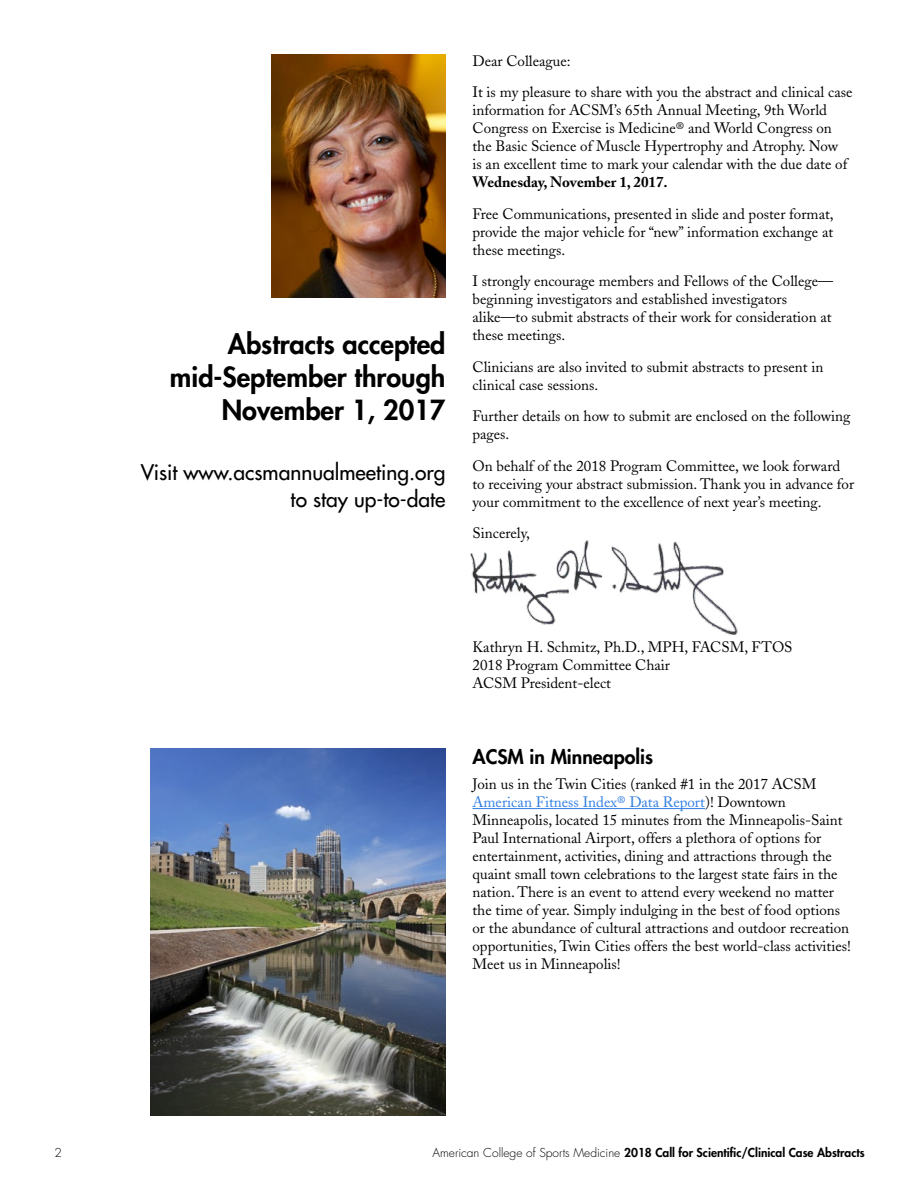
<style>
.page{position:relative;width:918px;height:1188px;background:#fff}
.page>*{position:absolute;margin:0;border:0;box-sizing:border-box;transform-origin:0 0}
.t1{font:800 27px/33px "Futura";color:#000;text-align:right}
.t2{font:21px/27px "Futura";color:#000;text-align:right}
.t3{font:800 19.5px "Futura";color:#000}
.t4{font:15px/18px "Adobe Caslon";color:#000}
.t5{font:700 15px "Adobe Caslon";color:#000}
.t6{font:800 12px "Futura";color:#000}
.t7{font:300 12px "Futura";color:#000}
.s1{color:#2f7de1}
.s2{font-weight:300}
</style>
<div class="page">
<hr style="left:472px;top:808px;width:233px;height:1px;background:#2f7de1">
<img style="left:150px;top:749px;width:296px;height:367px">
<img style="left:271px;top:54px;width:175px;height:243px">
<img style="left:470px;top:540px;width:268px;height:95px">
<h1 class="t1" style="left:170px;top:327px;width:277px">Abstracts accepted mid-September through<br>November 1, 2017</h1>
<h2 class="t2" style="left:141px;top:458px;width:306px">Visit www.acsmannualmeeting.org to stay up-to-date</h2>
<p class="t4" style="left:472px;top:45px;width:382px;line-height:31.5px">Dear Colleague:<br>It is my pleasure to share with you the abstract and clinical case</p>
<p class="t4" style="left:472px;top:101px;width:376px">information for ACSM’s 65th Annual Meeting, 9th World Congress on Exercise is Medicine® and World Congress on the Basic Science of Muscle Hypertrophy and Atrophy. Now is an excellent time to mark your calendar with the due date of</p>
<p class="t5" style="left:472px;top:173px;width:197px">Wednesday, November 1, 2017.</p>
<p class="t4" style="left:472px;top:205px;width:363px;text-align:justify">Free Communications, presented in slide and poster format, provide the major vehicle for “new” information exchange at these meetings.</p>
<p class="t4" style="left:472px;top:272px;width:362px">I strongly encourage members and Fellows of the College— beginning investigators and established investigators alike—to submit abstracts of their work for consideration at these meetings.</p>
<p class="t4" style="left:472px;top:358px;width:352px">Clinicians are also invited to submit abstracts to present in clinical case sessions.</p>
<p class="t4" style="left:472px;top:407px;width:379px">Further details on how to submit are enclosed on the following pages.</p>
<p class="t4" style="left:472px;top:457px;width:383px">On behalf of the 2018 Program Committee, we look forward to receiving your abstract submission. Thank you in advance for your commitment to the excellence of next year’s meeting.</p>
<p class="t4" style="left:472px;top:524px;width:59px">Sincerely,</p>
<p class="t4" style="left:472px;top:638px;width:322px">Kathryn H. Schmitz, Ph.D., MPH, FACSM, FTOS<br>2018 Program Committee Chair<br>ACSM President-elect</p>
<h3 class="t3" style="left:472px;top:744px;width:182px">ACSM in Minneapolis</h3>
<p class="t4" style="left:472px;top:775px;width:380px">Join us in the Twin Cities (ranked #1 in the 2017 ACSM <span class="s1">American Fitness Index® Data Report</span>)! Downtown Minneapolis, located 15 minutes from the Minneapolis-Saint Paul International Airport, offers a plethora of options for entertainment, activities, dining and attractions through the quaint small town celebrations to the largest state fairs in the nation. There is an event to attend every weekend no matter the time of year. Simply indulging in the best of food options or the abundance of cultural attractions and outdoor recreation opportunities, Twin Cities offers the best world-class activities!<br>Meet us in Minneapolis!</p>
<p class="t7" style="left:55px;top:1145px;width:9px">2</p>
<p class="t6" style="left:433px;top:1144px;width:434px"><span class="s2">American College of Sports Medicine</span> 2018 Call for Scientific/Clinical Case Abstracts</p>
</div>
